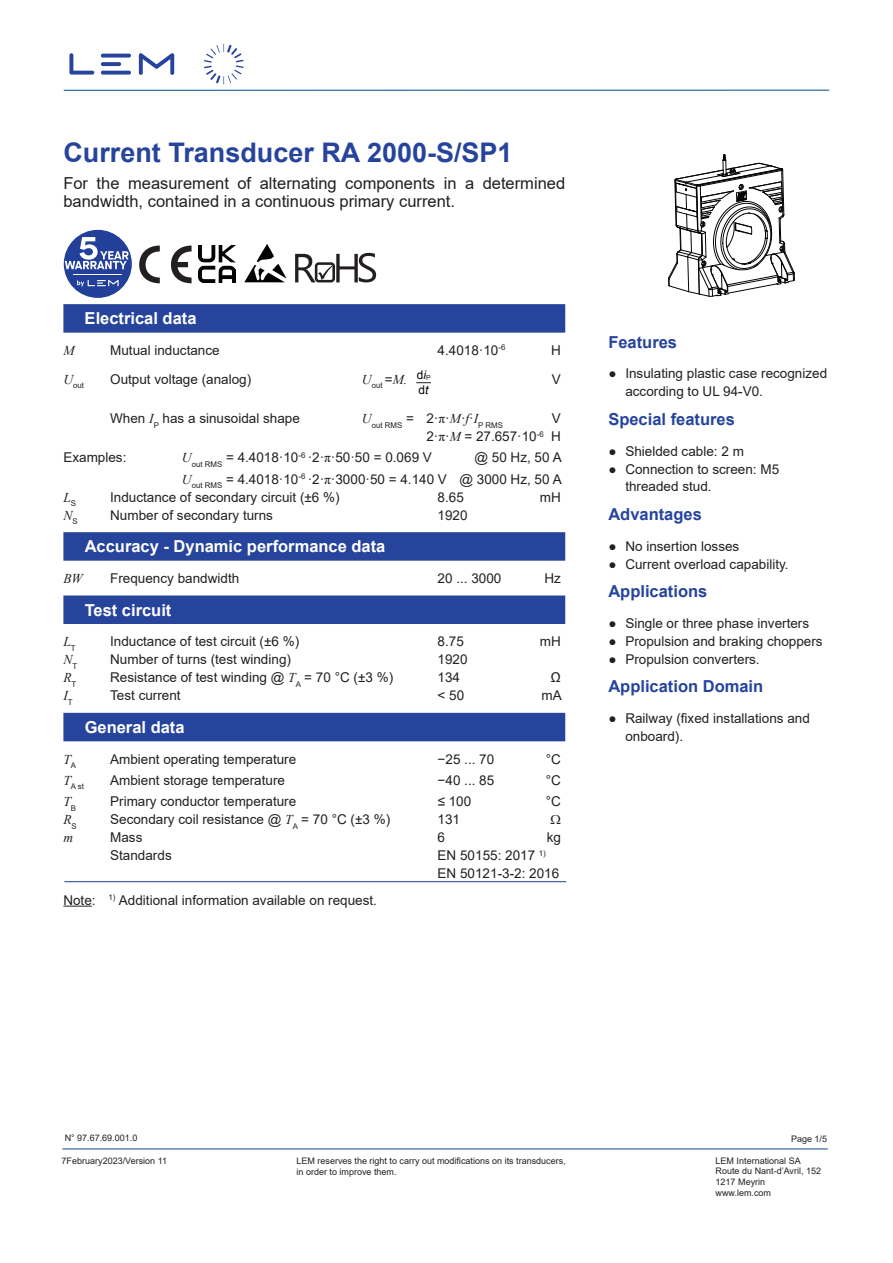
<style>
.page{position:relative;width:893px;height:1263px;background:#fff}
.page>*{position:absolute;margin:0;border:0;box-sizing:border-box;transform-origin:0 0}
.t1{font:700 27px "Arial";color:#26449c}
.t2{font:16.5px/18px "Arial";color:#231f20}
.t3{font:700 16.5px "Arial";color:#fff}
.t4{font:700 16.5px "Arial";color:#26449c}
.t5{font:13.5px/18px "Arial";color:#231f20}
.t6{font:italic 13.5px "Times New Roman";color:#231f20}
.t7{font:11.85px/14.9px "Arial";color:#000}
.t8{font:9px/10.8px "Arial";color:#231f20}
.t9{font:7.8px "Arial";color:#231f20}
.t10{font:6.9px "Arial";color:#231f20}
.s1{font-family:"Arial";font-style:normal}
.s2{font-family:"Times New Roman";font-style:italic}
.s3{font-style:italic}
.s4{font-family:"Times New Roman"}
</style>
<div class="page">
<hr style="left:64px;top:90px;width:765px;height:1px;background:#004a8d">
<svg style="left:69px;top:53px;width:105px;height:22px"></svg>
<svg style="left:204px;top:44px;width:40px;height:40px"></svg>
<hr style="left:62px;top:1148px;width:766px;height:1px;background:#124885">
<div style="left:63px;top:304px;width:502px;height:29px;background:#26449c"></div>
<div style="left:63px;top:532px;width:502px;height:29px;background:#26449c"></div>
<div style="left:63px;top:595px;width:502px;height:29px;background:#26449c"></div>
<div style="left:63px;top:713px;width:502px;height:28px;background:#26449c"></div>
<svg style="left:63px;top:906px;width:29px;height:1px"></svg>
<svg style="left:416px;top:382px;width:15px;height:1px"></svg>
<svg style="left:668px;top:154px;width:127px;height:143px"></svg>
<svg style="left:295px;top:253px;width:81px;height:29px"></svg>
<svg style="left:244px;top:244px;width:43px;height:38px"></svg>
<hr style="left:64px;top:881px;width:502px;height:1px;background:#124885">
<div style="left:64px;top:230px;width:68px;height:68px;background:#223f99;border-radius:50%"></div>
<svg style="left:77px;top:280px;width:42px;height:7px"></svg>
<hr style="left:73px;top:274px;width:49px;height:1px;background:#fff">
<svg style="left:65px;top:237px;width:64px;height:32px"></svg>
<svg style="left:139px;top:246px;width:21px;height:37px"></svg>
<svg style="left:171px;top:246px;width:21px;height:37px"></svg>
<img style="left:198px;top:245px;width:38px;height:38px">
<h1 class="t1" style="left:63px;top:133px;width:451px">Current Transducer RA 2000-S/SP1</h1>
<p class="t2" style="left:63px;top:174px;width:503px">For the measurement of alternating components in a determined bandwidth, contained in a continuous primary current.</p>
<p class="t3" style="left:85px;top:307px;width:113px">Electrical data</p>
<p class="t6" style="left:63px;top:341px;width:13px">M</p>
<p class="t5" style="left:110px;top:341px;width:111px">Mutual inductance</p>
<p class="t5" style="left:438px;top:341px;width:69px">4.4018·10<sup>-6</sup></p>
<p class="t5" style="left:551px;top:341px;width:11px">H</p>
<p class="t9" style="left:63px;top:380px;width:22px"><sup>U</sup>out</p>
<p class="t5" style="left:110px;top:370px;width:143px">Output voltage (analog)</p>
<p class="t6" style="left:362px;top:370px;width:47px">U<sub>out</sub> <span class="s1">=</span>M.</p>
<p class="t5" style="left:552px;top:370px;width:11px">V</p>
<p class="t5" style="left:110px;top:409px;width:191px">When <span class="s2">I</span><sub>P</sub> has a sinusoidal shape</p>
<p class="t9" style="left:362px;top:419px;width:143px"><sup>U</sup>out RMS <sup>=</sup> <sup>2·</sup><sup>π</sup><sup>·</sup><sup>M</sup><sup>·</sup><sup>f</sup><sup>·</sup><sup>I</sup>P RMS</p>
<p class="t7" style="left:417px;top:368px;width:13px">d<span class="s3">i </span>d<span class="s3">t</span></p>
<p class="t10" style="left:426px;top:373px;width:6px">P</p>
<p class="t5" style="left:426px;top:409px;width:136px;text-align:right">V<br>2·<span class="s4">π</span>·<span class="s2">M</span> = 27.657·10<sup>-6</sup> H</p>
<p class="t5" style="left:63px;top:448px;width:65px">Examples:</p>
<p class="t5" style="left:182px;top:448px;width:251px"><span class="s2">U</span><sub>out</sub> <sub>RMS</sub> = 4.4018·10<sup>-6</sup> ·2·<span class="s4">π</span>·50·50 = 0.069 V</p>
<p class="t5" style="left:182px;top:447px;width:381px;line-height:21.3px;text-align:right">@ 50 Hz, 50 A<br><span class="s2">U</span><sub>out</sub> <sub>RMS</sub> = 4.4018·10<sup>-6</sup> ·2·<span class="s4">π</span>·3000·50 = 4.140 V @ 3000 Hz, 50 A</p>
<p class="t6" style="left:63px;top:488px;width:14px">L<sub>S</sub></p>
<p class="t5" style="left:110px;top:488px;width:231px">Inductance of secondary circuit (±6 %)</p>
<p class="t5" style="left:438px;top:488px;width:28px">8.65</p>
<p class="t5" style="left:540px;top:488px;width:22px">mH</p>
<p class="t6" style="left:63px;top:506px;width:16px">N<sub>S</sub></p>
<p class="t5" style="left:110px;top:506px;width:164px">Number of secondary turns</p>
<p class="t5" style="left:438px;top:506px;width:32px">1920</p>
<p class="t3" style="left:85px;top:535px;width:302px">Accuracy - Dynamic performance data</p>
<p class="t6" style="left:63px;top:569px;width:21px">BW</p>
<p class="t5" style="left:110px;top:569px;width:131px">Frequency bandwidth</p>
<p class="t5" style="left:438px;top:569px;width:65px">20 ... 3000</p>
<p class="t5" style="left:544px;top:569px;width:18px">Hz</p>
<p class="t3" style="left:85px;top:598px;width:88px">Test circuit</p>
<p class="t6" style="left:63px;top:632px;width:14px">L<sub>T</sub></p>
<p class="t5" style="left:110px;top:632px;width:190px">Inductance of test circuit (±6 %)</p>
<p class="t5" style="left:438px;top:632px;width:28px">8.75</p>
<p class="t5" style="left:540px;top:632px;width:22px">mH</p>
<p class="t6" style="left:63px;top:650px;width:15px">N<sub>T</sub></p>
<p class="t5" style="left:110px;top:650px;width:182px">Number of turns (test winding)</p>
<p class="t5" style="left:438px;top:650px;width:32px">1920</p>
<p class="t6" style="left:63px;top:668px;width:15px">R<sub>T</sub></p>
<p class="t5" style="left:110px;top:668px;width:285px">Resistance of test winding @ <span class="s2">T</span><sub>A</sub> = 70 °C (±3 %)</p>
<p class="t5" style="left:438px;top:668px;width:24px">134</p>
<p class="t5" style="left:551px;top:668px;width:12px">Ω</p>
<p class="t6" style="left:63px;top:686px;width:11px">I<sub>T</sub></p>
<p class="t5" style="left:110px;top:686px;width:72px">Test current</p>
<p class="t5" style="left:438px;top:686px;width:28px">&lt; 50</p>
<p class="t5" style="left:541px;top:686px;width:22px">mA</p>
<p class="t3" style="left:85px;top:715px;width:101px">General data</p>
<p class="t6" style="left:63px;top:750px;width:14px">T<sub>A</sub></p>
<p class="t5" style="left:110px;top:750px;width:188px">Ambient operating temperature</p>
<p class="t5" style="left:438px;top:750px;width:58px">−25 ... 70</p>
<p class="t5" style="left:546px;top:750px;width:17px">°C</p>
<p class="t9" style="left:63px;top:781px;width:22px"><sup>T</sup>A st</p>
<p class="t5" style="left:110px;top:771px;width:176px">Ambient storage temperature</p>
<p class="t5" style="left:438px;top:771px;width:58px">−40 ... 85</p>
<p class="t5" style="left:546px;top:771px;width:17px">°C</p>
<p class="t6" style="left:63px;top:792px;width:14px">T<sub>B</sub></p>
<p class="t5" style="left:110px;top:792px;width:188px">Primary conductor temperature</p>
<p class="t5" style="left:438px;top:792px;width:35px"><span class="s3">≤</span> 100</p>
<p class="t5" style="left:546px;top:792px;width:17px">°C</p>
<p class="t6" style="left:63px;top:810px;width:15px">R<sub>S</sub></p>
<p class="t5" style="left:110px;top:810px;width:282px">Secondary coil resistance @ <span class="s2">T</span><sub>A</sub> = 70 °C (±3 %)</p>
<p class="t5" style="left:438px;top:810px;width:24px">131</p>
<p class="t6" style="left:63px;top:828px;width:11px">m</p>
<p class="t5" style="left:110px;top:828px;width:34px">Mass</p>
<p class="t5" style="left:438px;top:828px;width:9px">6</p>
<p class="t5" style="left:547px;top:828px;width:16px">kg</p>
<p class="t5" style="left:110px;top:846px;width:63px">Standards</p>
<p class="t5" style="left:438px;top:846px;width:123px">EN 50155: 2017 <sup>1)<br></sup>EN 50121-3-2: 2016</p>
<p class="t5" style="left:63px;top:891px;width:315px">Note: <sup>1)</sup> Additional information available on request.</p>
<p class="t4" style="left:608px;top:330px;width:70px">Features</p>
<p class="t5" style="left:625px;top:365px;width:203px;text-indent:-17px">● Insulating plastic case recognized according to UL 94-V0.</p>
<p class="t4" style="left:608px;top:407px;width:128px">Special features</p>
<p class="t5" style="left:608px;top:442px;width:137px">● Shielded cable: 2 m</p>
<p class="t5" style="left:625px;top:460px;width:155px;text-indent:-17px">● Connection to screen: M5 threaded stud.</p>
<p class="t4" style="left:608px;top:502px;width:95px">Advantages</p>
<p class="t5" style="left:608px;top:537px;width:133px">● No insertion losses</p>
<p class="t5" style="left:608px;top:555px;width:182px">● Current overload capability.</p>
<p class="t4" style="left:608px;top:579px;width:101px">Applications</p>
<p class="t5" style="left:608px;top:614px;width:202px">● Single or three phase inverters</p>
<p class="t5" style="left:608px;top:632px;width:216px">● Propulsion and braking choppers</p>
<p class="t5" style="left:608px;top:650px;width:153px">● Propulsion converters.</p>
<p class="t4" style="left:608px;top:674px;width:156px">Application Domain</p>
<p class="t5" style="left:625px;top:709px;width:186px;text-indent:-17px">● Railway (fixed installations and onboard).</p>
<p class="t8" style="left:65px;top:1132px;width:74px">N° 97.67.69.001.0</p>
<p class="t8" style="left:791px;top:1133px;width:38px">Page 1/5</p>
<p class="t8" style="left:62px;top:1155px;width:107px">7February2023/Version 11</p>
<p class="t8" style="left:297px;top:1155px;width:271px">LEM reserves the right to carry out modifications on its transducers, in order to improve them.</p>
<p class="t8" style="left:716px;top:1155px;width:107px">LEM International SA<br>Route du Nant-d’Avril, 152<br>1217 Meyrin www.lem.com</p>
</div>
